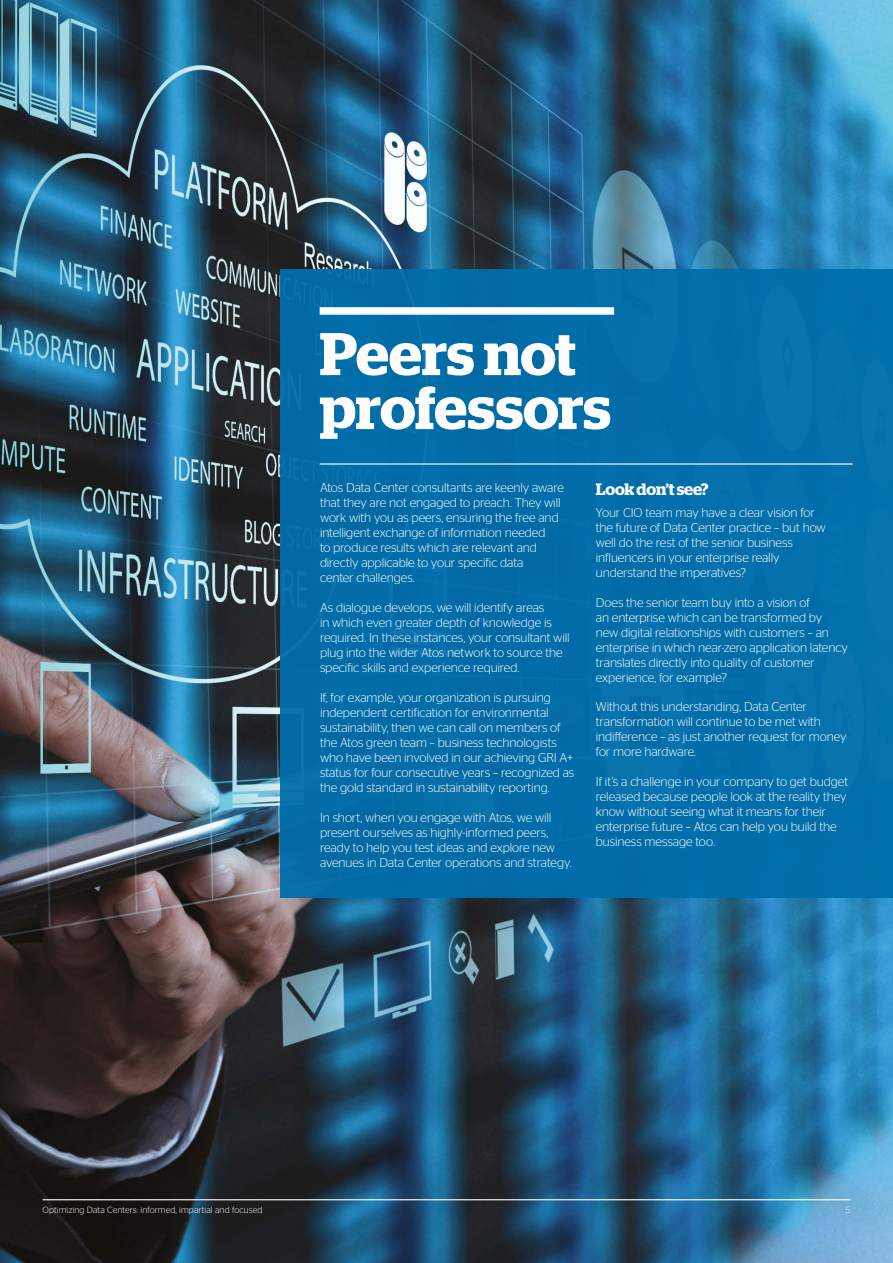
<style>
.page{position:relative;width:893px;height:1263px;background:#fff}
.page>*{position:absolute;margin:0;border:0;box-sizing:border-box;transform-origin:0 0}
.t1{font:600 60px/54px "Stag";letter-spacing:-.01em;color:#fff}
.t2{font:600 16.5px "Stag";letter-spacing:-.01em;color:#fff}
.t3{font:300 12.75px/15px "Stag Sans";letter-spacing:-.01em;color:#fff}
.t4{font:300 9px "Stag Sans";letter-spacing:.01em;color:#fff}
</style>
<div class="page">
<img style="left:0;top:0;width:893px;height:1263px">
<div style="left:280px;top:269px;width:613px;height:628px;background:#006eab"></div>
<hr style="left:320px;top:463px;width:533px;height:2px;background:#fff">
<div style="left:320px;top:307px;width:294px;height:8px;background:#fff"></div>
<hr style="left:43px;top:1199px;width:807px;height:1px;background:#fff">
<h1 class="t1" style="left:320px;top:327px;width:293px">Peers not professors</h1>
<p class="t3" style="left:320px;top:480px;width:245px">Atos Data Center consultants are keenly aware that they are not engaged to preach. They will work with you as peers, ensuring the free and intelligent exchange of information needed<br>to produce results which are relevant and directly applicable to your specific data<br>center challenges.</p>
<p class="t3" style="left:320px;top:600px;width:251px">As dialogue develops, we will identify areas<br>in which even greater depth of knowledge is required. In these instances, your consultant will plug into the wider Atos network to source the specific skills and experience required.</p>
<p class="t3" style="left:320px;top:690px;width:256px">If, for example, your organization is pursuing independent certification for environmental sustainability, then we can call on members of the Atos green team – business technologists who have been involved in our achieving GRI A+ status for four consecutive years – recognized as the gold standard in sustainability reporting.</p>
<p class="t3" style="left:320px;top:810px;width:253px">In short, when you engage with Atos, we will present ourselves as highly-informed peers, ready to help you test ideas and explore new avenues in Data Center operations and strategy.</p>
<p class="t2" style="left:596px;top:480px;width:114px">Look don’t see?</p>
<p class="t3" style="left:596px;top:505px;width:231px">Your CIO team may have a clear vision for the future of Data Center practice – but how well do the rest of the senior business influencers in your enterprise really understand the imperatives?</p>
<p class="t3" style="left:596px;top:594px;width:254px">Does the senior team buy into a vision of<br>an enterprise which can be transformed by<br>new digital relationships with customers – an enterprise in which near-zero application latency translates directly into quality of customer experience, for example?</p>
<p class="t3" style="left:596px;top:699px;width:252px">Without this understanding, Data Center transformation will continue to be met with indifference – as just another request for money for more hardware.</p>
<p class="t3" style="left:596px;top:774px;width:254px">If it’s a challenge in your company to get budget released because people look at the reality they know without seeing what it means for their enterprise future – Atos can help you build the business message too.</p>
<p class="t4" style="left:43px;top:1205px;width:221px">Optimizing Data Centers: informed, impartial and focused</p>
<p class="t4" style="left:846px;top:1205px;width:6px">5</p>
</div>
